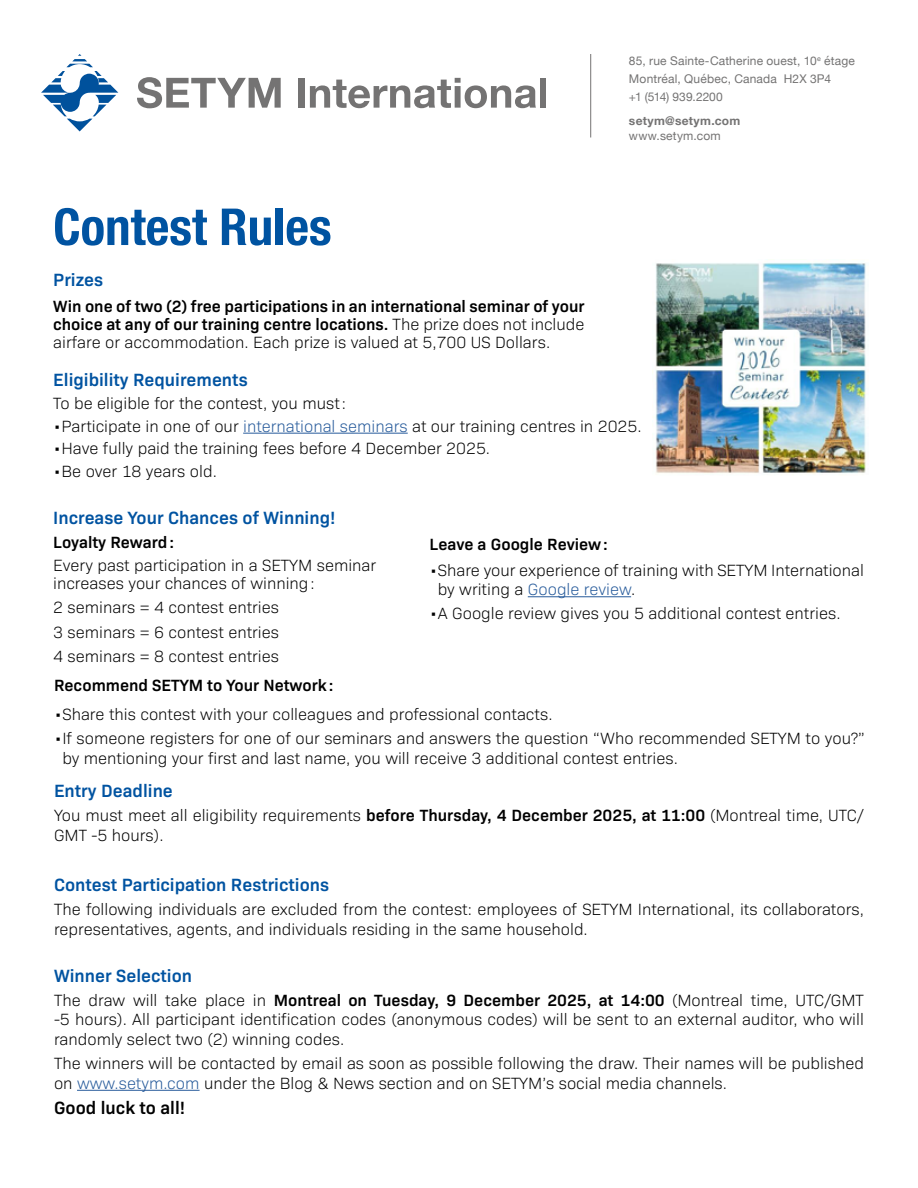
<style>
.page{position:relative;width:918px;height:1188px;background:#fff}
.page>*{position:absolute;margin:0;border:0;box-sizing:border-box;transform-origin:0 0}
.t1{font:700 condensed 51px "Helvetica Neue";color:#0053a1}
.t2{font:600 18px "Bio Sans";color:#0053a1}
.t3{font:600 18px "Bio Sans";color:#000}
.t4{font:300 16.5px/19.5px "Bio Sans";color:#000}
.t5{font:600 16.5px/18px "Bio Sans";color:#000;text-align:justify}
.t6{font:12px/17.5px "Helvetica Neue";letter-spacing:.015em;color:#747373}
.t7{font:700 12px "Helvetica Neue";letter-spacing:.025em;color:#747373}
.s1{font-weight:300}
.s2{color:#275b9b}
.s3{font-weight:600}
</style>
<div class="page">
<hr style="left:590px;top:54px;width:1px;height:84px;background:#747373">
<svg style="left:41px;top:54px;width:77px;height:77px"></svg>
<svg style="left:137px;top:77px;width:144px;height:31px"></svg>
<div style="left:298px;top:78px;width:7px;height:30px;background:#747373"></div>
<svg style="left:310px;top:78px;width:226px;height:30px"></svg>
<div style="left:540px;top:78px;width:6px;height:30px;background:#747373"></div>
<hr style="left:243px;top:433px;width:165px;height:1px;background:#275b9b">
<hr style="left:77px;top:1090px;width:123px;height:1px;background:#275b9b">
<img style="left:652px;top:262px;width:214px;height:212px">
<hr style="left:528px;top:596px;width:103px;height:1px;background:#275b9b">
<h1 class="t1" style="left:53px;top:185px;width:280px">Contest Rules</h1>
<p class="t2" style="left:53px;top:266px;width:52px">Prizes</p>
<p class="t5" style="left:53px;top:296px;width:533px">Win one of two (2) free participations in an international seminar of your choice at any of our training centre locations. <span class="s1">The prize does not include airfare or accommodation. Each prize is valued at 5,700 US Dollars.</span></p>
<p class="t6" style="left:629px;top:53px;width:227px">85, rue Sainte-Catherine ouest, 10<sup>e</sup> étage<br>Montréal, Québec, Canada H2X 3P4<br>+1 (514) 939.2200</p>
<p class="t7" style="left:629px;top:111px;width:113px">setym@setym.com</p>
<p class="t6" style="left:629px;top:127px;width:93px">www.setym.com</p>
<p class="t2" style="left:53px;top:366px;width:196px">Eligibility Requirements</p>
<p class="t4" style="left:53px;top:392px;width:294px">To be eligible for the contest, you must:</p>
<p class="t4" style="left:53px;top:415px;width:590px">•Participate in one of our <span class="s2">international seminars</span> at our training centres in 2025.</p>
<p class="t4" style="left:53px;top:438px;width:438px">•Have fully paid the training fees before 4 December 2025.</p>
<p class="t4" style="left:53px;top:460px;width:165px">•Be over 18 years old.</p>
<p class="t2" style="left:53px;top:504px;width:284px">Increase Your Chances of Winning!</p>
<p class="t5" style="left:53px;top:532px;width:123px">Loyalty Reward:</p>
<p class="t4" style="left:53px;top:555px;width:325px;line-height:18px">Every past participation in a SETYM seminar increases your chances of winning:</p>
<p class="t4" style="left:53px;top:594px;width:227px;line-height:24.3px;text-align:justify">2 seminars = 4 contest entries 3 seminars = 6 contest entries 4 seminars = 8 contest entries</p>
<p class="t5" style="left:429px;top:534px;width:180px">Leave a Google Review:</p>
<p class="t4" style="left:438px;top:559px;width:428px;text-indent:-8px">•Share your experience of training with SETYM International by writing a <span class="s2">Google review</span>.</p>
<p class="t4" style="left:429px;top:603px;width:413px">•A Google review gives you 5 additional contest entries.</p>
<p class="t5" style="left:54px;top:675px;width:281px">Recommend SETYM to Your Network:</p>
<p class="t4" style="left:54px;top:703px;width:500px">•Share this contest with your colleagues and professional contacts.</p>
<p class="t4" style="left:62px;top:728px;width:804px;text-indent:-8px">•If someone registers for one of our seminars and answers the question “Who recommended SETYM to you?” by mentioning your first and last name, you will receive 3 additional contest entries.</p>
<p class="t2" style="left:54px;top:777px;width:120px">Entry Deadline</p>
<p class="t4" style="left:54px;top:805px;width:812px">You must meet all eligibility requirements <span class="s3">before Thursday, 4 December 2025, at 11:00</span> (Montreal time, UTC/<br>GMT -5 hours).</p>
<p class="t2" style="left:54px;top:871px;width:277px">Contest Participation Restrictions</p>
<p class="t4" style="left:54px;top:898px;width:811px">The following individuals are excluded from the contest: employees of SETYM International, its collaborators, representatives, agents, and individuals residing in the same household.</p>
<p class="t2" style="left:54px;top:962px;width:140px">Winner Selection</p>
<p class="t4" style="left:54px;top:989px;width:812px;text-align:justify">The draw will take place in <span class="s3">Montreal on Tuesday, 9 December 2025, at 14:00</span> (Montreal time, UTC/GMT -5 hours). All participant identification codes (anonymous codes) will be sent to an external auditor, who will randomly select two (2) winning codes.</p>
<p class="t4" style="left:54px;top:1052px;width:812px">The winners will be contacted by email as soon as possible following the draw. Their names will be published on <span class="s2">www.setym.com</span> under the Blog &amp; News section and on SETYM’s social media channels.</p>
<p class="t3" style="left:54px;top:1095px;width:133px">Good luck to all!</p>
</div>
